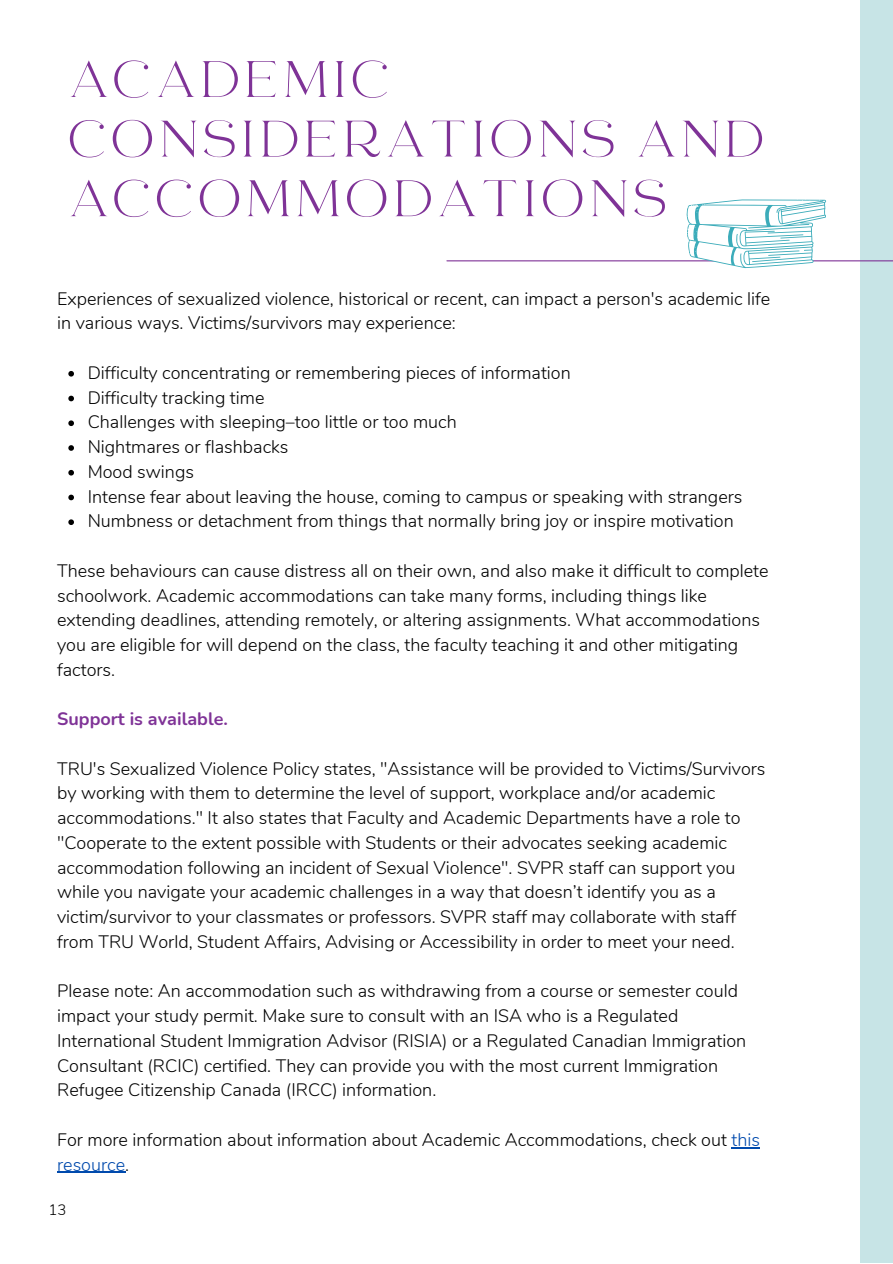
<style>
.page{position:relative;width:893px;height:1264px;background:#fff}
.page>*{position:absolute;margin:0;border:0;box-sizing:border-box;transform-origin:0 0}
.t1{font:51px/59.6px "RTL Ansam Ansam";letter-spacing:.07em;color:#7f3397}
.t2{font:300 18px/24.8px "Nunito";color:#000}
.t3{font:700 18px "Nunito";color:#7f3397}
.t4{font:300 15px "Nunito";color:#000}
.s1{color:#004aad}
</style>
<div class="page">
<div style="left:859px;top:0;width:33px;height:1262px;background:#c7e4e6"></div>
<hr style="left:447px;top:260px;width:445px;height:1px;background:#7f3397">
<svg style="left:686px;top:199px;width:140px;height:69px"></svg>
<svg style="left:68px;top:371px;width:6px;height:5px"></svg>
<svg style="left:68px;top:396px;width:6px;height:5px"></svg>
<svg style="left:68px;top:420px;width:6px;height:6px"></svg>
<svg style="left:68px;top:445px;width:6px;height:6px"></svg>
<svg style="left:68px;top:470px;width:6px;height:5px"></svg>
<svg style="left:68px;top:494px;width:6px;height:6px"></svg>
<svg style="left:68px;top:519px;width:6px;height:6px"></svg>
<hr style="left:57px;top:1171px;width:68px;height:1px;background:#004aad">
<h1 class="t1" style="left:70px;top:54px;width:697px">ACADEMIC<br>CONSIDERATIONS AND<br>ACCOMMODATIONS</h1>
<p class="t2" style="left:57px;top:286px;width:714px">Experiences of sexualized violence, historical or recent, can impact a person's academic life in various ways. Victims/survivors may experience:</p>
<p class="t2" style="left:88px;top:360px;width:656px">Difficulty concentrating or remembering pieces of information<br>Difficulty tracking time<br>Challenges with sleeping–too little or too much<br>Nightmares or flashbacks<br>Mood swings<br>Intense fear about leaving the house, coming to campus or speaking with strangers Numbness or detachment from things that normally bring joy or inspire motivation</p>
<p class="t2" style="left:57px;top:558px;width:713px">These behaviours can cause distress all on their own, and also make it difficult to complete schoolwork. Academic accommodations can take many forms, including things like extending deadlines, attending remotely, or altering assignments. What accommodations you are eligible for will depend on the class, the faculty teaching it and other mitigating factors.</p>
<p class="t3" style="left:57px;top:707px;width:172px">Support is available.</p>
<p class="t2" style="left:57px;top:756px;width:709px">TRU's Sexualized Violence Policy states, "Assistance will be provided to Victims/Survivors by working with them to determine the level of support, workplace and/or academic accommodations." It also states that Faculty and Academic Departments have a role to "Cooperate to the extent possible with Students or their advocates seeking academic accommodation following an incident of Sexual Violence". SVPR staff can support you while you navigate your academic challenges in a way that doesn’t identify you as a victim/survivor to your classmates or professors. SVPR staff may collaborate with staff from TRU World, Student Affairs, Advising or Accessibility in order to meet your need.</p>
<p class="t2" style="left:57px;top:979px;width:690px">Please note: An accommodation such as withdrawing from a course or semester could impact your study permit. Make sure to consult with an ISA who is a Regulated International Student Immigration Advisor (RISIA) or a Regulated Canadian Immigration Consultant (RCIC) certified. They can provide you with the most current Immigration Refugee Citizenship Canada (IRCC) information.</p>
<p class="t2" style="left:57px;top:1127px;width:704px">For more information about information about Academic Accommodations, check out <span class="s1">this resource</span>.</p>
<p class="t4" style="left:49px;top:1199px;width:19px">13</p>
</div>
